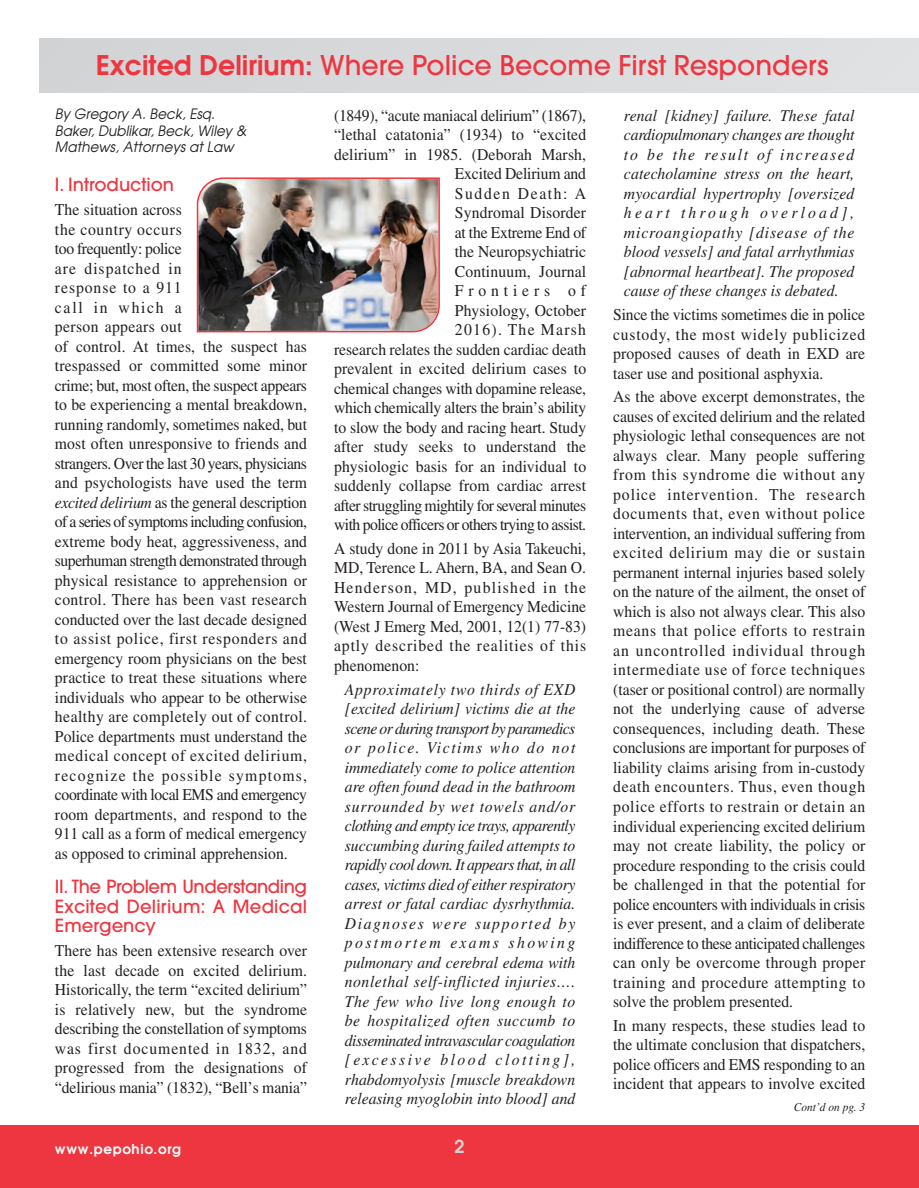
<style>
.page{position:relative;width:919px;height:1188px;background:#fff}
.page>*{position:absolute;margin:0;border:0;box-sizing:border-box;transform-origin:0 0}
.t1{font:500 27px "Avant Garde";color:#ee3640}
.t2{font:500 18px/19.5px "Avant Garde";color:#ee3640;text-align:justify}
.t3{font:600 18px "Avant Garde";color:#d1d2d4}
.t4{font:16.5px/19.5px "Times";color:#231f20;text-align:justify;scale:.95 1}
.t5{font:italic 16.5px/19.5px "Times";color:#231f20;text-align:justify;scale:.95 1}
.t6{font:italic 14.25px/16.5px "Avant Garde";letter-spacing:.005em;color:#231f20;scale:.95 1}
.t7{font:600 13.5px "Avant Garde";letter-spacing:.05em;color:#fff}
.t8{font:italic 12px "Times";color:#231f20;scale:.95 1}
.s1{font-weight:600}
.s2{font-style:italic}
</style>
<div class="page">
<div style="left:0;top:1125px;width:919px;height:63px;background:#ee3640"></div>
<div style="left:39px;top:39px;width:880px;height:53px;background:#d9dadc"></div>
<img style="left:197px;top:177px;width:243px;height:155px">
<h1 class="t1" style="left:96px;top:55px;width:734px"><span class="s1">Excited Delirium:</span> Where Police Become First Responders</h1>
<p class="t6" style="left:55px;top:106px;width:203px">By Gregory A. Beck, Esq.<br>Baker, Dublikar, Beck, Wiley &amp;<br>Mathews, Attorneys at Law</p>
<p class="t2" style="left:55px;top:177px;width:121px">I. Introduction</p>
<p class="t4" style="left:55px;top:202px;width:267px;text-align:left">The situation across<br>the country occurs<br>too frequently: police<br>are dispatched in<br>response to a 911<br>call in which a<br>person appears out<br>of control. At times, the suspect has trespassed or committed some minor crime; but, most often, the suspect appears to be experiencing a mental breakdown, running randomly, sometimes naked, but most often unresponsive to friends and strangers. Over the last 30 years, physicians and psychologists have used the term <span class="s2">excited delirium</span> as the general description of a series of symptoms including confusion, extreme body heat, aggressiveness, and superhuman strength demonstrated through physical resistance to apprehension or control. There has been vast research conducted over the last decade designed to assist police, first responders and emergency room physicians on the best practice to treat these situations where individuals who appear to be otherwise healthy are completely out of control.<br>Police departments must understand the medical concept of excited delirium, recognize the possible symptoms, coordinate with local EMS and emergency room departments, and respond to the 911 call as a form of medical emergency as opposed to criminal apprehension.</p>
<p class="t2" style="left:55px;top:879px;width:254px">II. The Problem Understanding Excited Delirium: A Medical Emergency</p>
<p class="t4" style="left:55px;top:943px;width:267px">There has been extensive research over the last decade on excited delirium.<br>Historically, the term “excited delirium” is relatively new, but the syndrome describing the constellation of symptoms was first documented in 1832, and progressed from the designations of “delirious mania” (1832), “Bell’s mania”</p>
<p class="t4" style="left:334px;top:107px;width:267px;text-align:right">(1849), “acute maniacal delirium” (1867), “lethal catatonia” (1934) to “excited delirium” in 1985. (Deborah Marsh,<br>Excited Delirium and<br>Sudden Death: A<br>Syndromal Disorder<br>at the Extreme End of<br>the Neuropsychiatric<br>Continuum, Journal<br>Frontiers of<br>Physiology, October<br>2016). The Marsh<br>research relates the sudden cardiac death prevalent in excited delirium cases to chemical changes with dopamine release, which chemically alters the brain’s ability to slow the body and racing heart. Study after study seeks to understand the physiologic basis for an individual to suddenly collapse from cardiac arrest after struggling mightily for several minutes with police officers or others trying to assist.</p>
<p class="t4" style="left:334px;top:540px;width:267px">A study done in 2011 by Asia Takeuchi, MD, Terence L. Ahern, BA, and Sean O.<br>Henderson, MD, published in the Western Journal of Emergency Medicine (West J Emerg Med, 2001, 12(1) 77-83) aptly described the realities of this phenomenon:</p>
<p class="t5" style="left:345px;top:681px;width:244px">Approximately two thirds of EXD [excited delirium] victims die at the scene or during transport by paramedics or police. Victims who do not immediately come to police attention are often found dead in the bathroom surrounded by wet towels and/or clothing and empty ice trays, apparently succumbing during failed attempts to rapidly cool down. It appears that, in all cases, victims died of either respiratory arrest or fatal cardiac dysrhythmia.<br>Diagnoses were supported by postmortem exams showing pulmonary and cerebral edema with nonlethal self-inflicted injuries….<br>The few who live long enough to be hospitalized often succumb to disseminated intravascular coagulation [excessive blood clotting], rhabdomyolysis [muscle breakdown releasing myoglobin into blood] and</p>
<p class="t7" style="left:55px;top:1141px;width:128px">www.pepohio.org</p>
<p class="t3" style="left:454px;top:1136px;width:12px">2</p>
<p class="t5" style="left:624px;top:107px;width:244px">renal [kidney] failure. These fatal cardiopulmonary changes are thought to be the result of increased catecholamine stress on the heart, myocardial hypertrophy [oversized heart through overload], microangiopathy [disease of the blood vessels] and fatal arrhythmias [abnormal heartbeat]. The proposed cause of these changes is debated.</p>
<p class="t4" style="left:613px;top:306px;width:267px">Since the victims sometimes die in police custody, the most widely publicized proposed causes of death in EXD are taser use and positional asphyxia.</p>
<p class="t4" style="left:613px;top:389px;width:267px">As the above excerpt demonstrates, the causes of excited delirium and the related physiologic lethal consequences are not always clear. Many people suffering from this syndrome die without any police intervention. The research documents that, even without police intervention, an individual suffering from excited delirium may die or sustain permanent internal injuries based solely on the nature of the ailment, the onset of which is also not always clear. This also means that police efforts to restrain an uncontrolled individual through intermediate use of force techniques (taser or positional control) are normally not the underlying cause of adverse consequences, including death. These conclusions are important for purposes of liability claims arising from in-custody death encounters. Thus, even though police efforts to restrain or detain an individual experiencing excited delirium may not create liability, the policy or procedure responding to the crisis could be challenged in that the potential for police encounters with individuals in crisis is ever present, and a claim of deliberate indifference to these anticipated challenges can only be overcome through proper training and procedure attempting to solve the problem presented.</p>
<p class="t4" style="left:613px;top:1017px;width:267px">In many respects, these studies lead to the ultimate conclusion that dispatchers, police officers and EMS responding to an incident that appears to involve excited</p>
<p class="t8" style="left:794px;top:1103px;width:77px">Cont’d on pg. 3</p>
</div>
